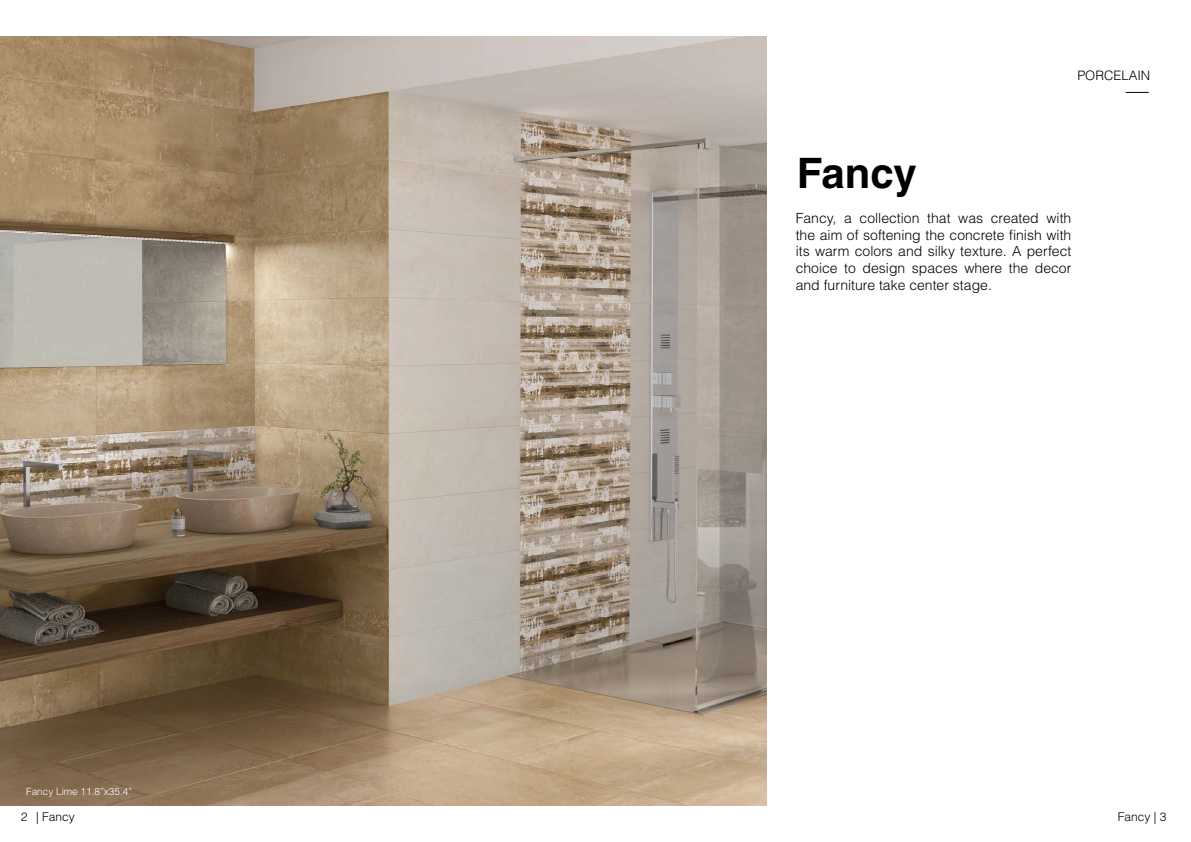
<style>
.page{position:relative;width:1191px;height:842px;background:#fff}
.page>*{position:absolute;margin:0;border:0;box-sizing:border-box;transform-origin:0 0}
.t1{font:700 42px "Helvetica LT Std";letter-spacing:-.005em;color:#000}
.t2{font:300 14px/16.8px "Helvetica LT Std";color:#000;text-align:justify}
.t3{font:300 13px "Helvetica LT Std";color:#000}
.t4{font:300 12px "Helvetica LT Std";color:#000}
.t5{font:300 10px "Helvetica LT Std";color:#fff}
</style>
<div class="page">
<img style="left:0;top:36px;width:767px;height:770px">
<svg style="left:1125px;top:92px;width:23px;height:1px"></svg>
<p class="t3" style="left:1077px;top:67px;width:74px">PORCELAIN</p>
<p class="t5" style="left:26px;top:786px;width:108px">Fancy Lime 11.8”x35.4”</p>
<h1 class="t1" style="left:796px;top:148px;width:122px">Fancy</h1>
<p class="t2" style="left:795px;top:209px;width:277px">Fancy, a collection that was created with the aim of softening the concrete finish with its warm colors and silky texture. A perfect choice to design spaces where the decor and furniture take center stage.</p>
<p class="t4" style="left:21px;top:809px;width:56px">2 | Fancy</p>
<p class="t4" style="left:1117px;top:809px;width:50px">Fancy | 3</p>
</div>
